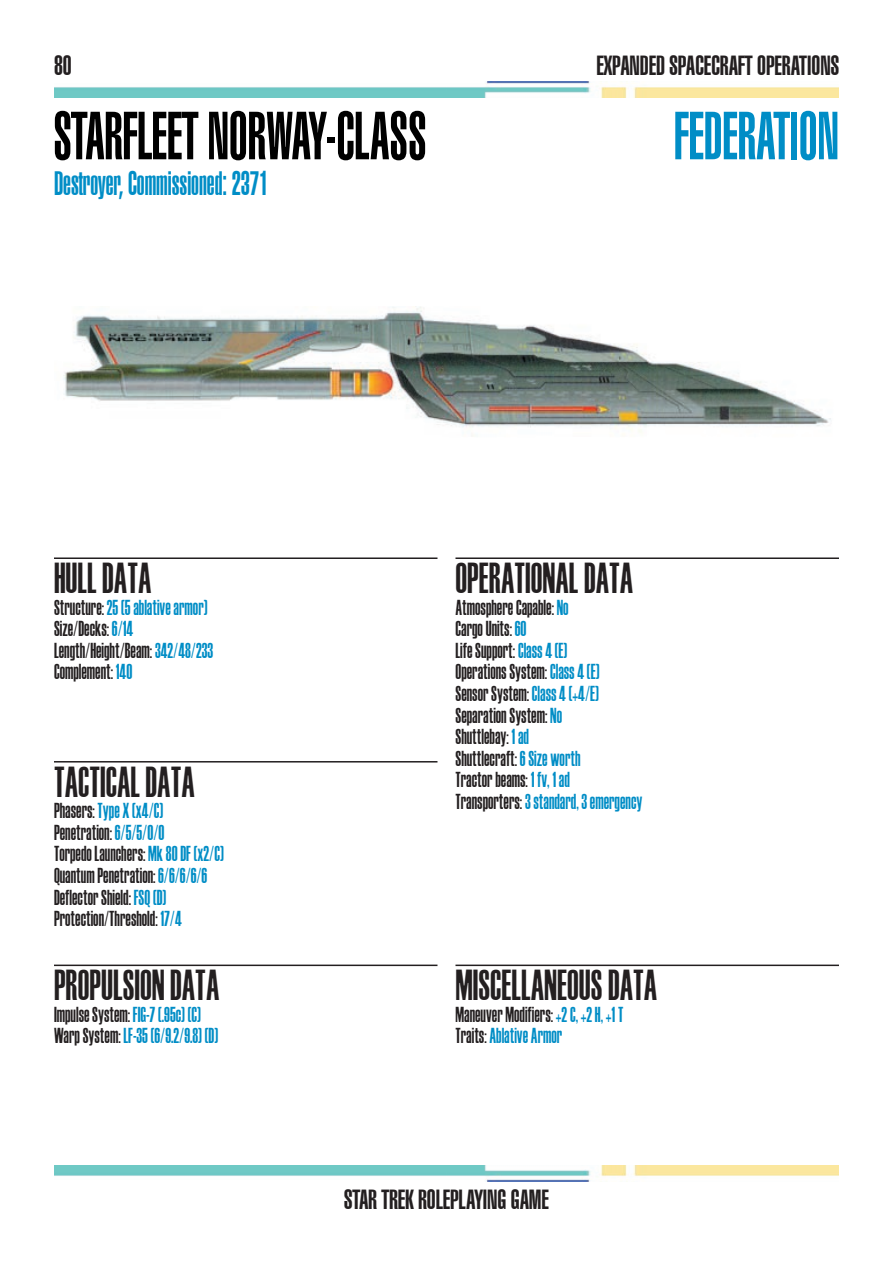
<style>
.page{position:relative;width:893px;height:1263px;background:#fff}
.page>*{position:absolute;margin:0;border:0;box-sizing:border-box;transform-origin:0 0}
.t1{font:900 extra-condensed 66px "Swiss 911 BT";color:#000;scale:.85 1}
.t2{font:900 extra-condensed 66px "Swiss 911 BT";color:#008dc6;scale:.85 1}
.t3{font:36px "LCARS Monitors Caps";color:#231f20;scale:.85 1}
.t4{font:900 extra-condensed 33px "Swiss 911 BT";color:#008dc6;scale:.85 1}
.t5{font:900 extra-condensed 27px "Swiss 911 BT";color:#231f20}
.t6{font:18px/21.6px "LCARS Monitors";color:#231f20;scale:.85 1}
.t7{font:18px/21.6px "LCARS Monitors";color:#008dc6;scale:.85 1}
.s1{color:#008dc6}
.s2{color:#231f20}
</style>
<div class="page">
<img style="left:54px;top:81px;width:785px;height:16px">
<img style="left:54px;top:1165px;width:785px;height:16px">
<img style="left:63px;top:306px;width:768px;height:130px">
<hr style="left:54px;top:557px;width:383px;height:2px;background:#231f20">
<hr style="left:54px;top:761px;width:383px;height:1px;background:#231f20">
<hr style="left:54px;top:964px;width:383px;height:2px;background:#231f20">
<hr style="left:455px;top:557px;width:384px;height:2px;background:#231f20">
<hr style="left:455px;top:964px;width:384px;height:2px;background:#231f20">
<h3 class="t5" style="left:54px;top:50px;width:19px">80</h3>
<h3 class="t5" style="left:596px;top:50px;width:244px">EXPANDED SPACECRAFT OPERATIONS</h3>
<h1 class="t1" style="left:54px;top:100px;width:439px">STARFLEET NORWAY-CLASS</h1>
<h1 class="t2" style="left:674px;top:100px;width:196px">FEDERATION</h1>
<h3 class="t4" style="left:54px;top:166px;width:254px">Destroyer, Commissioned: 2371</h3>
<h2 class="t3" style="left:54px;top:554px;width:116px">HULL DATA</h2>
<p class="t6" style="left:54px;top:595px;width:189px">Structure: <span class="s1">25 (5 ablative armor)<br></span>Size/Decks: <span class="s1">6/14<br></span>Length/Height/Beam: <span class="s1">342/48/233<br></span>Complement: <span class="s1">140</span></p>
<h2 class="t3" style="left:54px;top:758px;width:167px">TACTICAL DATA</h2>
<p class="t6" style="left:54px;top:799px;width:201px">Phasers: <span class="s1">Type X (x4/C)<br></span>Penetration: <span class="s1">6/5/5/0/0<br></span>Torpedo Launchers: <span class="s1">Mk 80 DF (x2/C)<br></span>Quantum Penetration: <span class="s1">6/6/6/6/6<br></span>Deflector Shield: <span class="s1">FSQ (D)<br></span>Protection/Threshold: <span class="s1">17/4</span></p>
<h2 class="t3" style="left:54px;top:961px;width:196px">PROPULSION DATA</h2>
<p class="t7" style="left:54px;top:1002px;width:195px"><span class="s2">Impulse System:</span> FIG-7 (.95c) (C)<br><span class="s2">Warp System:</span> LF-35 (6/9.2/9.8) (D)</p>
<h2 class="t3" style="left:455px;top:554px;width:211px">OPERATIONAL DATA</h2>
<p class="t6" style="left:455px;top:595px;width:221px">Atmosphere Capable: <span class="s1">No<br></span>Cargo Units: <span class="s1">60<br></span>Life Support: <span class="s1">Class 4 (E)<br></span>Operations System: <span class="s1">Class 4 (E)<br></span>Sensor System: <span class="s1">Class 4 (+4/E)<br></span>Separation System: <span class="s1">No<br></span>Shuttlebay: <span class="s1">1 ad<br></span>Shuttlecraft: <span class="s1">6 Size worth<br></span>Tractor beams: <span class="s1">1 fv, 1 ad<br></span>Transporters: <span class="s1">3 standard, 3 emergency</span></p>
<h2 class="t3" style="left:455px;top:961px;width:239px">MISCELLANEOUS DATA</h2>
<p class="t6" style="left:455px;top:1002px;width:199px">Maneuver Modifiers: <span class="s1">+2 C, +2 H, +1 T<br></span>Traits: <span class="s1">Ablative Armor</span></p>
<h3 class="t5" style="left:344px;top:1184px;width:206px">STAR TREK ROLEPLAYING GAME</h3>
</div>
